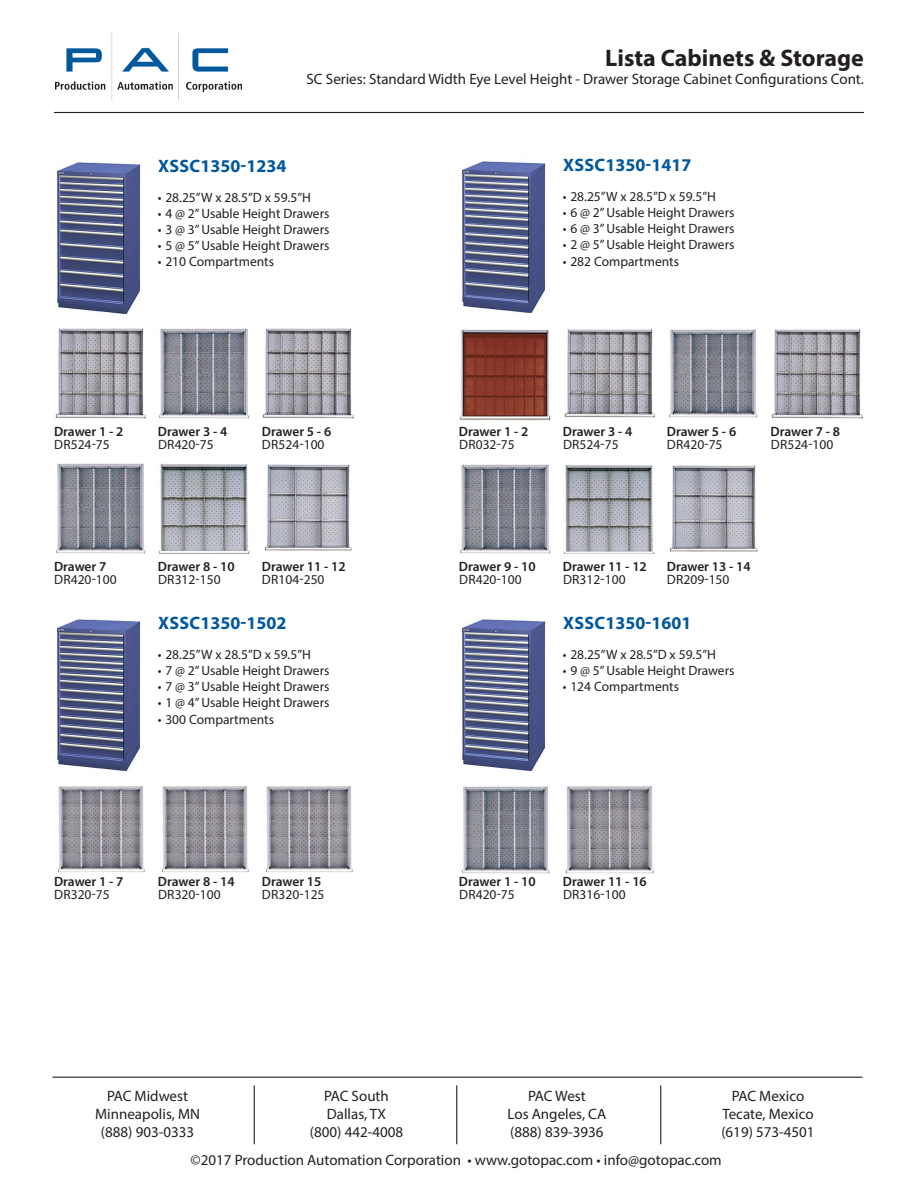
<style>
.page{position:relative;width:918px;height:1188px;background:#fff}
.page>*{position:absolute;margin:0;border:0;box-sizing:border-box;transform-origin:0 0}
.t1{font:700 24px "Myriad Pro";color:#231f20}
.Item_Header{font:700 18px "Myriad Pro";color:#00579e}
.t2{font:15px/18px "Myriad Pro";color:#231f20;text-align:center}
.Part{font:13.5px "Myriad Pro";color:#231f20}
.Description_Header{font:600 13.5px "Myriad Pro";letter-spacing:-.01em;color:#231f20}
.Description_Header-2{font:13.5px "Myriad Pro";color:#231f20}
</style>
<div class="page">
<img style="left:56px;top:33px;width:185px;height:68px">
<hr style="left:54px;top:112px;width:810px;height:1px;background:#231f20">
<hr style="left:52px;top:1077px;width:810px;height:1px;background:#231f20">
<hr style="left:254px;top:1085px;width:1px;height:59px;background:#231f20">
<hr style="left:456px;top:1085px;width:1px;height:59px;background:#231f20">
<hr style="left:660px;top:1085px;width:1px;height:59px;background:#231f20">
<img style="left:461px;top:161px;width:85px;height:153px">
<img style="left:564px;top:329px;width:91px;height:89px">
<img style="left:564px;top:465px;width:91px;height:89px">
<img style="left:669px;top:465px;width:89px;height:87px">
<img style="left:459px;top:329px;width:92px;height:92px">
<img style="left:460px;top:464px;width:91px;height:90px">
<img style="left:771px;top:329px;width:92px;height:90px">
<img style="left:669px;top:329px;width:89px;height:89px">
<img style="left:56px;top:618px;width:85px;height:154px">
<img style="left:461px;top:619px;width:85px;height:153px">
<img style="left:57px;top:786px;width:88px;height:87px">
<img style="left:161px;top:786px;width:88px;height:87px">
<img style="left:265px;top:786px;width:88px;height:87px">
<img style="left:462px;top:786px;width:88px;height:88px">
<img style="left:565px;top:786px;width:89px;height:88px">
<img style="left:56px;top:162px;width:85px;height:153px">
<img style="left:55px;top:328px;width:91px;height:91px">
<img style="left:262px;top:328px;width:92px;height:91px">
<img style="left:159px;top:464px;width:91px;height:90px">
<img style="left:159px;top:328px;width:91px;height:91px">
<img style="left:56px;top:463px;width:90px;height:91px">
<img style="left:264px;top:464px;width:88px;height:87px">
<p class="t1" style="left:605px;top:42px;width:260px">Lista Cabinets &amp; Storage</p>
<p class="t2" style="left:307px;top:70px;width:559px">SC Series: Standard Width Eye Level Height - Drawer Storage Cabinet Configurations Cont.</p>
<p class="Item_Header" style="left:158px;top:154px;width:130px">XSSC1350-1234</p>
<p class="Part" style="left:158px;top:189px;width:155px">• 28.25”W x 28.5”D x 59.5”H</p>
<p class="Part" style="left:158px;top:205px;width:173px">• 4 @ 2” Usable Height Drawers</p>
<p class="Part" style="left:158px;top:221px;width:173px">• 3 @ 3” Usable Height Drawers</p>
<p class="Part" style="left:158px;top:237px;width:173px">• 5 @ 5” Usable Height Drawers</p>
<p class="Part" style="left:158px;top:253px;width:118px">• 210 Compartments</p>
<p class="Item_Header" style="left:563px;top:153px;width:130px">XSSC1350-1417</p>
<p class="Part" style="left:563px;top:188px;width:155px">• 28.25”W x 28.5”D x 59.5”H</p>
<p class="Part" style="left:563px;top:204px;width:173px">• 6 @ 2” Usable Height Drawers</p>
<p class="Part" style="left:563px;top:220px;width:173px">• 6 @ 3” Usable Height Drawers</p>
<p class="Part" style="left:563px;top:236px;width:173px">• 2 @ 5” Usable Height Drawers</p>
<p class="Part" style="left:563px;top:253px;width:118px">• 282 Compartments</p>
<p class="Description_Header" style="left:54px;top:422px;width:71px">Drawer 1 - 2</p>
<p class="Description_Header-2" style="left:54px;top:436px;width:57px">DR524-75</p>
<p class="Description_Header" style="left:158px;top:422px;width:71px">Drawer 3 - 4</p>
<p class="Part" style="left:158px;top:436px;width:57px">DR420-75</p>
<p class="Description_Header" style="left:262px;top:422px;width:71px">Drawer 5 - 6</p>
<p class="Description_Header-2" style="left:262px;top:436px;width:64px">DR524-100</p>
<p class="Description_Header" style="left:459px;top:422px;width:71px">Drawer 1 - 2</p>
<p class="Part" style="left:459px;top:436px;width:57px">DR032-75</p>
<p class="Description_Header" style="left:563px;top:422px;width:71px">Drawer 3 - 4</p>
<p class="Part" style="left:563px;top:436px;width:57px">DR524-75</p>
<p class="Description_Header" style="left:667px;top:422px;width:71px">Drawer 5 - 6</p>
<p class="Part" style="left:667px;top:436px;width:57px">DR420-75</p>
<p class="Description_Header" style="left:771px;top:422px;width:71px">Drawer 7 - 8</p>
<p class="Part" style="left:771px;top:436px;width:64px">DR524-100</p>
<p class="Description_Header" style="left:54px;top:557px;width:54px">Drawer 7</p>
<p class="Part" style="left:54px;top:571px;width:64px">DR420-100</p>
<p class="Description_Header" style="left:158px;top:557px;width:78px">Drawer 8 - 10</p>
<p class="Part" style="left:158px;top:571px;width:64px">DR312-150</p>
<p class="Description_Header" style="left:262px;top:557px;width:85px">Drawer 11 - 12</p>
<p class="Part" style="left:262px;top:571px;width:64px">DR104-250</p>
<p class="Description_Header" style="left:459px;top:557px;width:78px">Drawer 9 - 10</p>
<p class="Part" style="left:459px;top:571px;width:64px">DR420-100</p>
<p class="Description_Header" style="left:563px;top:557px;width:85px">Drawer 11 - 12</p>
<p class="Part" style="left:563px;top:571px;width:64px">DR312-100</p>
<p class="Description_Header" style="left:667px;top:557px;width:85px">Drawer 13 - 14</p>
<p class="Part" style="left:667px;top:571px;width:64px">DR209-150</p>
<p class="Item_Header" style="left:158px;top:611px;width:130px">XSSC1350-1502</p>
<p class="Part" style="left:158px;top:646px;width:155px">• 28.25”W x 28.5”D x 59.5”H</p>
<p class="Part" style="left:158px;top:662px;width:173px">• 7 @ 2” Usable Height Drawers</p>
<p class="Part" style="left:158px;top:678px;width:173px">• 7 @ 3” Usable Height Drawers</p>
<p class="Part" style="left:158px;top:694px;width:173px">• 1 @ 4” Usable Height Drawers</p>
<p class="Part" style="left:158px;top:711px;width:118px">• 300 Compartments</p>
<p class="Item_Header" style="left:563px;top:611px;width:130px">XSSC1350-1601</p>
<p class="Part" style="left:563px;top:646px;width:155px">• 28.25”W x 28.5”D x 59.5”H</p>
<p class="Part" style="left:563px;top:662px;width:173px">• 9 @ 5” Usable Height Drawers</p>
<p class="Part" style="left:563px;top:678px;width:118px">• 124 Compartments</p>
<p class="Description_Header" style="left:54px;top:873px;width:71px">Drawer 1 - 7</p>
<p class="Part" style="left:54px;top:886px;width:57px">DR320-75</p>
<p class="Description_Header" style="left:158px;top:873px;width:78px">Drawer 8 - 14</p>
<p class="Part" style="left:158px;top:886px;width:64px">DR320-100</p>
<p class="Description_Header" style="left:262px;top:873px;width:61px">Drawer 15</p>
<p class="Part" style="left:262px;top:886px;width:64px">DR320-125</p>
<p class="Description_Header" style="left:459px;top:873px;width:78px">Drawer 1 - 10</p>
<p class="Part" style="left:459px;top:886px;width:57px">DR420-75</p>
<p class="Description_Header" style="left:563px;top:873px;width:85px">Drawer 11 - 16</p>
<p class="Part" style="left:563px;top:886px;width:64px">DR316-100</p>
<p class="t2" style="left:95px;top:1087px;width:106px">PAC Midwest<br>Minneapolis, MN (888) 903-0333</p>
<p class="t2" style="left:310px;top:1087px;width:95px">PAC South<br>Dallas, TX (800) 442-4008</p>
<p class="t2" style="left:508px;top:1087px;width:100px">PAC West<br>Los Angeles, CA (888) 839-3936</p>
<p class="t2" style="left:721px;top:1087px;width:95px">PAC Mexico<br>Tecate, Mexico (619) 573-4501</p>
<p class="t2" style="left:191px;top:1151px;width:533px">©2017 Production Automation Corporation • www.gotopac.com • info@gotopac.com</p>
</div>
